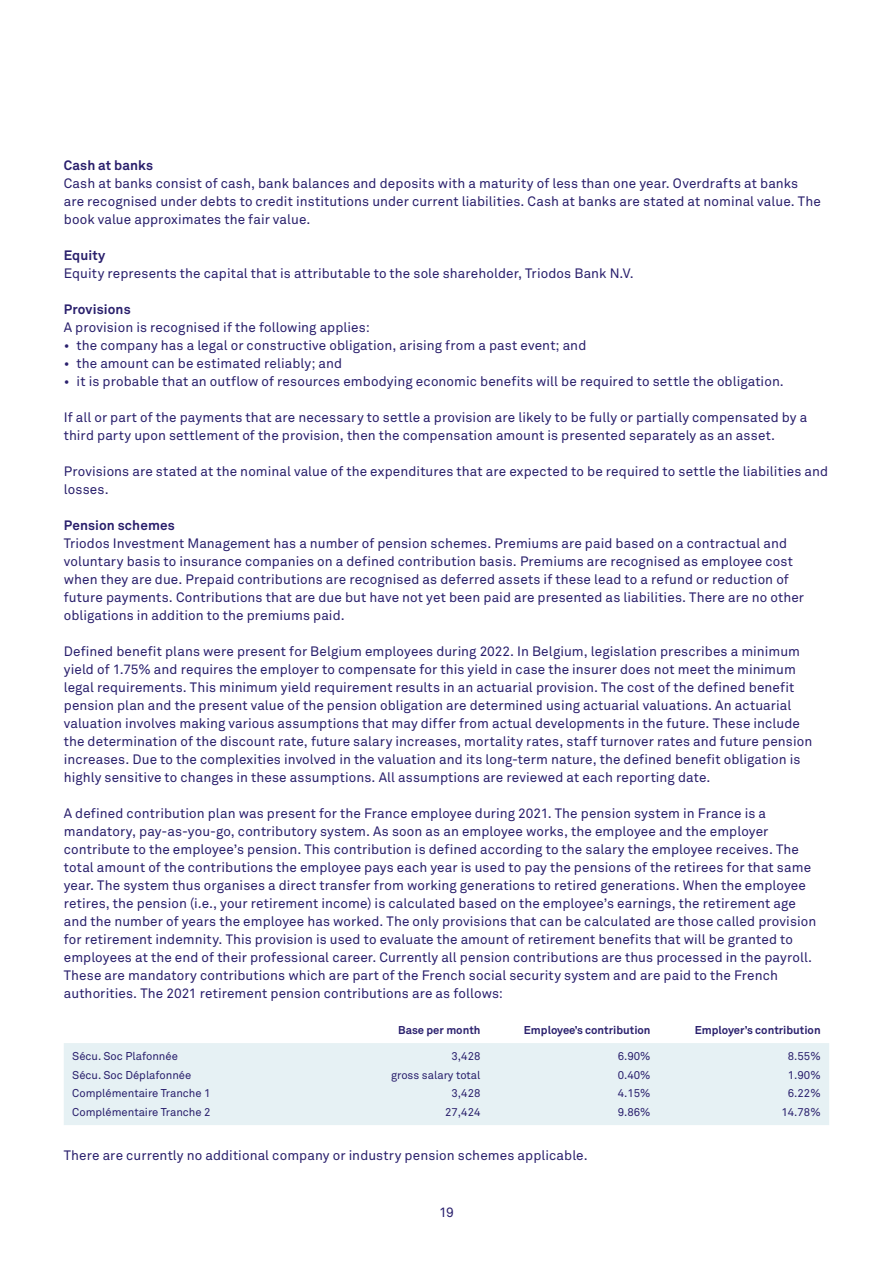
<style>
.page{position:relative;width:893px;height:1263px;background:#fff}
.page>*{position:absolute;margin:0;border:0;box-sizing:border-box;transform-origin:0 0}
.TRI_body{font:13.5px/18px "Akkurat Pro";letter-spacing:.005em;color:#291f6c}
.TRI_tussenkop_2{font:700 13.5px "Akkurat Pro";letter-spacing:.01em;color:#291f6c}
.TRI_tabel_Regular_7{font:11.25px "Akkurat Pro";color:#291f6c}
.TRI_tabel_Bold_7_5_1{font:700 11.25px "Akkurat Pro";color:#291f6c}
</style>
<div class="page">
<div style="left:64px;top:1043px;width:765px;height:82px;background:#e6f1f4"></div>
<p class="TRI_tussenkop_2" style="left:64px;top:157px;width:91px">Cash at banks</p>
<p class="TRI_body" style="left:64px;top:174px;width:759px">Cash at banks consist of cash, bank balances and deposits with a maturity of less than one year. Overdrafts at banks are recognised under debts to credit institutions under current liabilities. Cash at banks are stated at nominal value. The book value approximates the fair value.</p>
<p class="TRI_tussenkop_2" style="left:64px;top:247px;width:43px">Equity</p>
<p class="TRI_body" style="left:64px;top:264px;width:571px">Equity represents the capital that is attributable to the sole shareholder, Triodos Bank N.V.</p>
<p class="TRI_tussenkop_2" style="left:64px;top:301px;width:68px">Provisions</p>
<p class="TRI_body" style="left:64px;top:318px;width:308px">A provision is recognised if the following applies:</p>
<p class="TRI_body" style="left:64px;top:336px;width:524px">• the company has a legal or constructive obligation, arising from a past event; and</p>
<p class="TRI_body" style="left:64px;top:354px;width:280px">• the amount can be estimated reliably; and</p>
<p class="TRI_body" style="left:64px;top:372px;width:722px">• it is probable that an outflow of resources embodying economic benefits will be required to settle the obligation.</p>
<p class="TRI_body" style="left:64px;top:408px;width:745px">If all or part of the payments that are necessary to settle a provision are likely to be fully or partially compensated by a third party upon settlement of the provision, then the compensation amount is presented separately as an asset.</p>
<p class="TRI_body" style="left:64px;top:462px;width:766px">Provisions are stated at the nominal value of the expenditures that are expected to be required to settle the liabilities and losses.</p>
<p class="TRI_tussenkop_2" style="left:64px;top:517px;width:113px">Pension schemes</p>
<p class="TRI_body" style="left:64px;top:534px;width:742px">Triodos Investment Management has a number of pension schemes. Premiums are paid based on a contractual and voluntary basis to insurance companies on a defined contribution basis. Premiums are recognised as employee cost when they are due. Prepaid contributions are recognised as deferred assets if these lead to a refund or reduction of future payments. Contributions that are due but have not yet been paid are presented as liabilities. There are no other obligations in addition to the premiums paid.</p>
<p class="TRI_body" style="left:64px;top:642px;width:750px">Defined benefit plans were present for Belgium employees during 2022. In Belgium, legislation prescribes a minimum yield of 1.75% and requires the employer to compensate for this yield in case the insurer does not meet the minimum legal requirements. This minimum yield requirement results in an actuarial provision. The cost of the defined benefit pension plan and the present value of the pension obligation are determined using actuarial valuations. An actuarial valuation involves making various assumptions that may differ from actual developments in the future. These include the determination of the discount rate, future salary increases, mortality rates, staff turnover rates and future pension increases. Due to the complexities involved in the valuation and its long-term nature, the defined benefit obligation is highly sensitive to changes in these assumptions. All assumptions are reviewed at each reporting date.</p>
<p class="TRI_body" style="left:64px;top:804px;width:754px">A defined contribution plan was present for the France employee during 2021. The pension system in France is a mandatory, pay-as-you-go, contributory system. As soon as an employee works, the employee and the employer contribute to the employee’s pension. This contribution is defined according to the salary the employee receives. The total amount of the contributions the employee pays each year is used to pay the pensions of the retirees for that same year. The system thus organises a direct transfer from working generations to retired generations. When the employee retires, the pension (i.e., your retirement income) is calculated based on the employee’s earnings, the retirement age and the number of years the employee has worked. The only provisions that can be calculated are those called provision for retirement indemnity. This provision is used to evaluate the amount of retirement benefits that will be granted to employees at the end of their professional career. Currently all pension contributions are thus processed in the payroll.<br>These are mandatory contributions which are part of the French social security system and are paid to the French authorities. The 2021 retirement pension contributions are as follows:</p>
<p class="TRI_tabel_Bold_7_5_1" style="left:398px;top:1022px;width:84px">Base per month</p>
<p class="TRI_tabel_Bold_7_5_1" style="left:524px;top:1022px;width:128px">Employee’s contribution</p>
<p class="TRI_tabel_Bold_7_5_1" style="left:695px;top:1022px;width:128px">Employer’s contribution</p>
<p class="TRI_tabel_Regular_7" style="left:72px;top:1050px;width:107px">Sécu. Soc Plafonnée</p>
<p class="TRI_tabel_Regular_7" style="left:452px;top:1050px;width:30px">3,428</p>
<p class="TRI_tabel_Regular_7" style="left:618px;top:1050px;width:34px">6.90%</p>
<p class="TRI_tabel_Regular_7" style="left:788px;top:1050px;width:34px">8.55%</p>
<p class="TRI_tabel_Regular_7" style="left:72px;top:1068px;width:121px">Sécu. Soc Déplafonnée</p>
<p class="TRI_tabel_Regular_7" style="left:391px;top:1068px;width:91px">gross salary total</p>
<p class="TRI_tabel_Regular_7" style="left:618px;top:1068px;width:34px">0.40%</p>
<p class="TRI_tabel_Regular_7" style="left:788px;top:1068px;width:34px">1.90%</p>
<p class="TRI_tabel_Regular_7" style="left:72px;top:1087px;width:140px">Complémentaire Tranche 1</p>
<p class="TRI_tabel_Regular_7" style="left:452px;top:1087px;width:30px">3,428</p>
<p class="TRI_tabel_Regular_7" style="left:618px;top:1087px;width:34px">4.15%</p>
<p class="TRI_tabel_Regular_7" style="left:788px;top:1087px;width:34px">6.22%</p>
<p class="TRI_tabel_Regular_7" style="left:72px;top:1105px;width:140px">Complémentaire Tranche 2</p>
<p class="TRI_tabel_Regular_7" style="left:445px;top:1105px;width:37px">27,424</p>
<p class="TRI_tabel_Regular_7" style="left:618px;top:1105px;width:34px">9.86%</p>
<p class="TRI_tabel_Regular_7" style="left:781px;top:1105px;width:41px">14.78%</p>
<p class="TRI_body" style="left:64px;top:1146px;width:525px">There are currently no additional company or industry pension schemes applicable.</p>
<p class="TRI_body" style="left:439px;top:1203px;width:16px">19</p>
</div>
